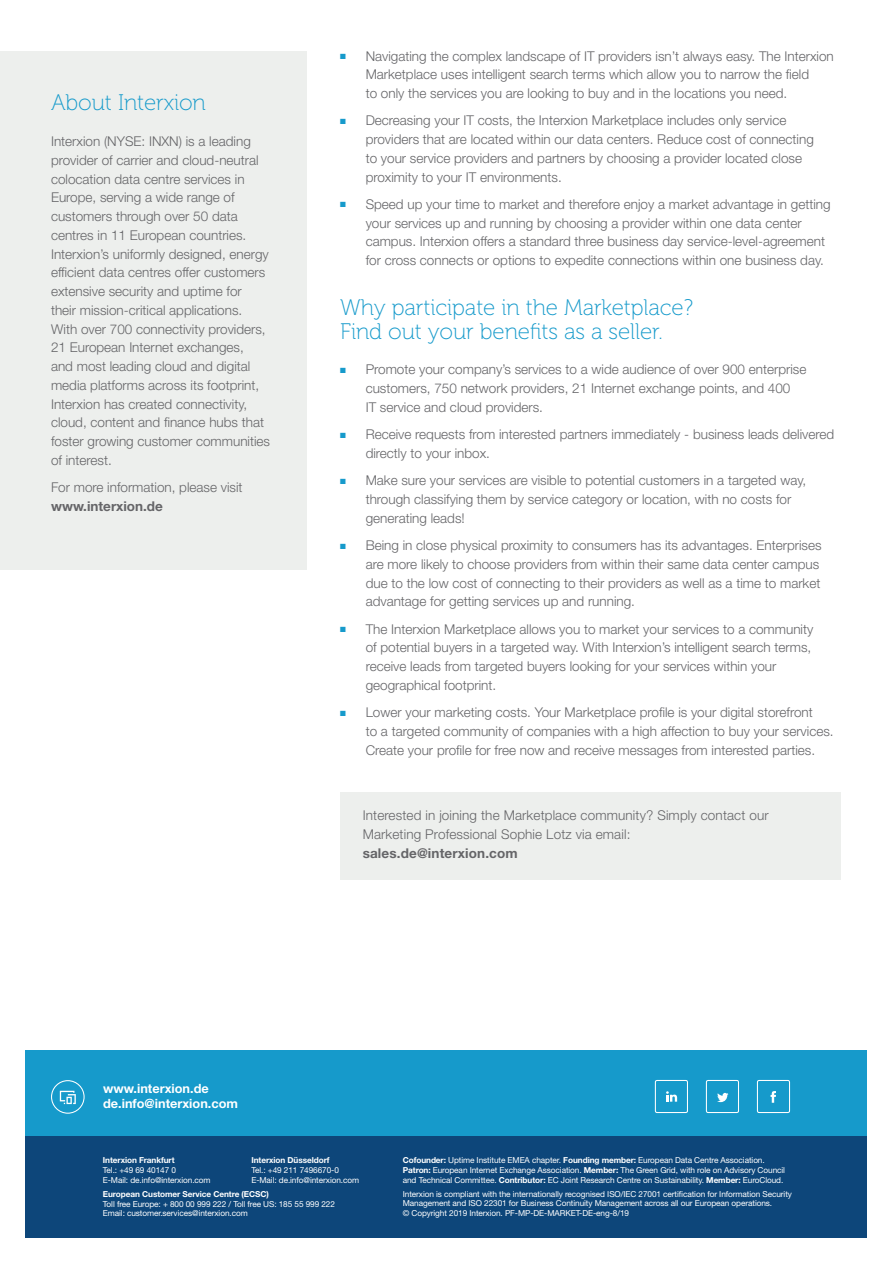
<style>
.page{position:relative;width:893px;height:1263px;background:#fff}
.page>*{position:absolute;margin:0;border:0;box-sizing:border-box;transform-origin:0 0}
.Subhead_1__Blue___Sp{font:22.5px/24px "Museo 100";letter-spacing:-.005em;color:#169acb}
.Text__Grey{font:300 13.5px/18.8px "Helvetica Neue LT Std";color:#656568}
.t1{font:700 12.75px "Helvetica Neue LT Std";color:#fff}
.t2{font:8.25px/9.8px "Helvetica Neue LT Std";letter-spacing:-.01em;color:#fff}
.t3{font:700 8.25px "Helvetica Neue LT Std";letter-spacing:-.01em;color:#fff}
.s1{font-weight:700}
.s2{color:#169acb}
</style>
<div class="page">
<div style="left:340px;top:792px;width:501px;height:87px;background:#edefed"></div>
<div style="left:26px;top:1135px;width:841px;height:102px;background:#0d467a"></div>
<div style="left:26px;top:1050px;width:841px;height:85px;background:#169acb"></div>
<svg style="left:60px;top:1091px;width:16px;height:13px"></svg>
<div style="left:51px;top:1080px;width:34px;height:34px;border:1px solid #fff;border-radius:50%"></div>
<div style="left:0;top:51px;width:306px;height:519px;background:#edefed"></div>
<svg style="left:666px;top:1091px;width:11px;height:11px"></svg>
<div style="left:655px;top:1080px;width:33px;height:33px;border:1px solid #fff;border-radius:2px"></div>
<svg style="left:717px;top:1093px;width:11px;height:9px"></svg>
<div style="left:706px;top:1080px;width:33px;height:33px;border:1px solid #fff;border-radius:2px"></div>
<svg style="left:770px;top:1091px;width:6px;height:12px"></svg>
<div style="left:757px;top:1080px;width:33px;height:33px;border:1px solid #fff;border-radius:2px"></div>
<p class="Subhead_1__Blue___Sp" style="left:51px;top:91px;width:156px">About Interxion</p>
<p class="Text__Grey" style="left:51px;top:132px;width:221px">Interxion (NYSE: INXN) is a leading provider of carrier and cloud-neutral colocation data centre services in Europe, serving a wide range of customers through over 50 data centres in 11 European countries.<br>Interxion’s uniformly designed, energy efficient data centres offer customers extensive security and uptime for their mission-critical applications.<br>With over 700 connectivity providers, 21 European Internet exchanges,<br>and most leading cloud and digital media platforms across its footprint, Interxion has created connectivity, cloud, content and finance hubs that foster growing customer communities of interest.</p>
<p class="Text__Grey" style="left:51px;top:478px;width:193px">For more information, please visit <span class="s1">www.interxion.de</span></p>
<p class="Text__Grey" style="left:366px;top:46px;width:470px;text-indent:-26px"><span class="s2">■</span> Navigating the complex landscape of IT providers isn’t always easy. The Interxion<br>Marketplace uses intelligent search terms which allow you to narrow the field<br>to only the services you are looking to buy and in the locations you need.</p>
<p class="Text__Grey" style="left:366px;top:111px;width:450px;text-indent:-26px"><span class="s2">■</span> Decreasing your IT costs, the Interxion Marketplace includes only service providers that are located within our data centers. Reduce cost of connecting to your service providers and partners by choosing a provider located close proximity to your IT environments.</p>
<p class="Text__Grey" style="left:366px;top:194px;width:466px;text-indent:-26px"><span class="s2">■</span> Speed up your time to market and therefore enjoy a market advantage in getting your services up and running by choosing a provider within one data center campus. Interxion offers a standard three business day service-level-agreement for cross connects or options to expedite connections within one business day.</p>
<p class="Subhead_1__Blue___Sp" style="left:340px;top:296px;width:354px">Why participate in the Marketplace?<br>Find out your benefits as a seller.</p>
<p class="Text__Grey" style="left:366px;top:360px;width:442px;text-indent:-26px"><span class="s2">■</span> Promote your company’s services to a wide audience of over 900 enterprise customers, 750 network providers, 21 Internet exchange points, and 400<br>IT service and cloud providers.</p>
<p class="Text__Grey" style="left:366px;top:425px;width:470px;text-indent:-26px"><span class="s2">■</span> Receive requests from interested partners immediately - business leads delivered directly to your inbox.</p>
<p class="Text__Grey" style="left:366px;top:471px;width:442px;text-indent:-26px"><span class="s2">■</span> Make sure your services are visible to potential customers in a targeted way, through classifying them by service category or location, with no costs for generating leads!</p>
<p class="Text__Grey" style="left:366px;top:535px;width:457px;text-indent:-26px"><span class="s2">■</span> Being in close physical proximity to consumers has its advantages. Enterprises are more likely to choose providers from within their same data center campus due to the low cost of connecting to their providers as well as a time to market advantage for getting services up and running.</p>
<p class="Text__Grey" style="left:366px;top:619px;width:449px;text-indent:-26px"><span class="s2">■</span> The Interxion Marketplace allows you to market your services to a community of potential buyers in a targeted way. With Interxion’s intelligent search terms, receive leads from targeted buyers looking for your services within your geographical footprint.</p>
<p class="Text__Grey" style="left:366px;top:703px;width:469px;text-indent:-26px"><span class="s2">■</span> Lower your marketing costs. Your Marketplace profile is your digital storefront<br>to a targeted community of companies with a high affection to buy your services.<br>Create your profile for free now and receive messages from interested parties.</p>
<p class="Text__Grey" style="left:363px;top:806px;width:407px">Interested in joining the Marketplace community? Simply contact our<br>Marketing Professional Sophie Lotz via email: <span class="s1">sales.de@interxion.com</span></p>
<p class="t1" style="left:103px;top:1080px;width:107px">www.interxion.de</p>
<p class="t1" style="left:103px;top:1095px;width:137px">de.info@interxion.com</p>
<p class="t3" style="left:103px;top:1155px;width:73px">Interxion Frankfurt</p>
<p class="t3" style="left:251px;top:1155px;width:80px">Interxion Düsseldorf</p>
<p class="t2" style="left:103px;top:1165px;width:75px">Tel.: +49 69 40147 0</p>
<p class="t2" style="left:251px;top:1165px;width:89px">Tel.: +49 211 7496670-0</p>
<p class="t2" style="left:103px;top:1175px;width:109px">E-Mail: de.info@interxion.com</p>
<p class="t2" style="left:251px;top:1175px;width:109px">E-Mail: de.info@interxion.com</p>
<p class="t3" style="left:103px;top:1189px;width:168px">European Customer Service Centre (ECSC)</p>
<p class="t2" style="left:103px;top:1199px;width:234px">Toll free Europe: + 800 00 999 222 / Toll free US: 185 55 999 222</p>
<p class="t2" style="left:103px;top:1208px;width:146px">Email: customer.services@interxion.com</p>
<p class="t2" style="left:403px;top:1155px;width:384px"><span class="s1">Cofounder:</span> Uptime Institute EMEA chapter. <span class="s1">Founding member:</span> European Data Centre Association.<br><span class="s1">Patron:</span> European Internet Exchange Association. <span class="s1">Member:</span> The Green Grid, with role on Advisory Council and Technical Committee. <span class="s1">Contributor:</span> EC Joint Research Centre on Sustainability. <span class="s1">Member:</span> EuroCloud.</p>
<p class="t2" style="left:403px;top:1189px;width:391px">Interxion is compliant with the internationally recognised ISO/IEC 27001 certification for Information Security<br>Management and ISO 22301 for Business Continuity Management across all our European operations.<br>© Copyright 2019 Interxion. PF-MP-DE-MARKET-DE-eng-8/19</p>
</div>
